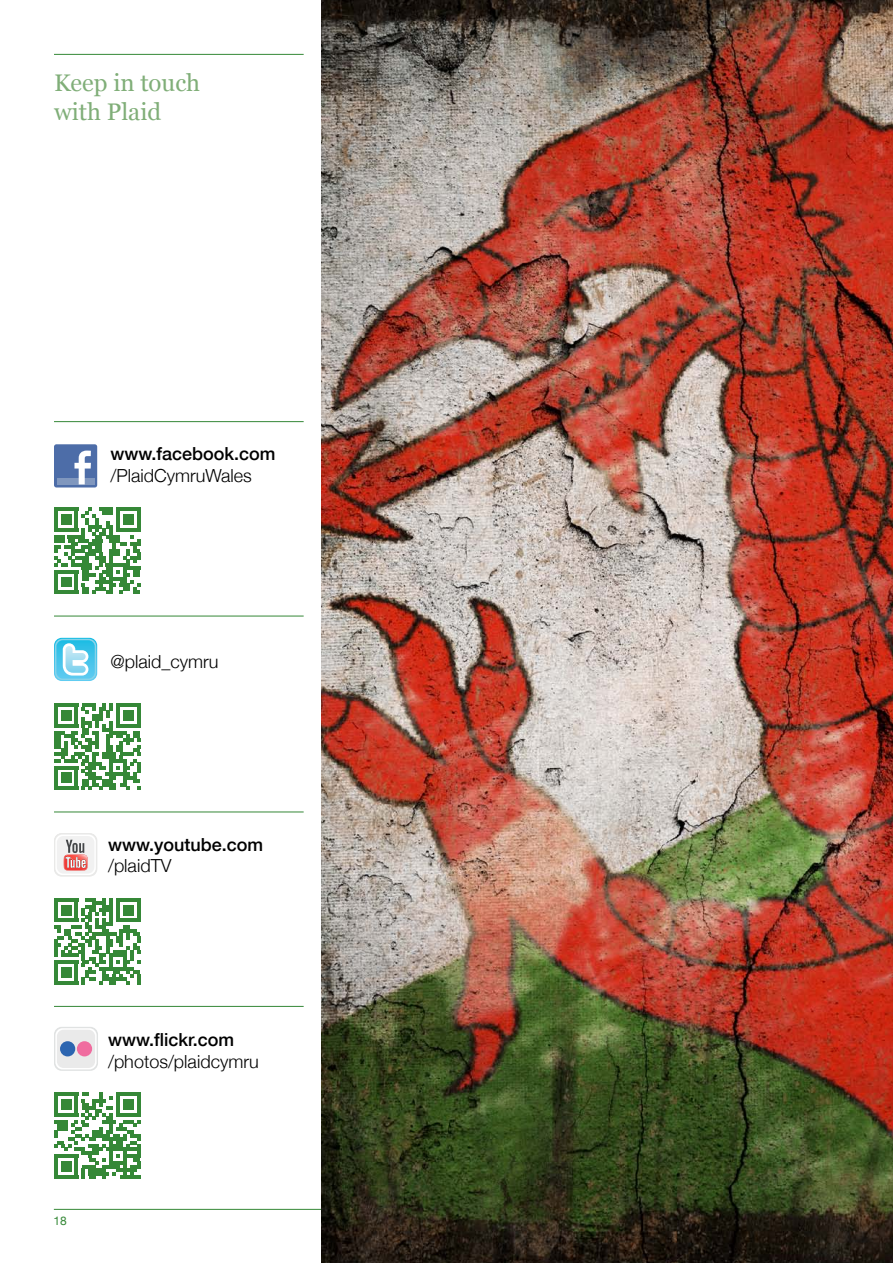
<style>
.page{position:relative;width:893px;height:1263px;background:#fff}
.page>*{position:absolute;margin:0;border:0;box-sizing:border-box;transform-origin:0 0}
.t1{font:24px/28.8px "Georgia";color:#80ae78}
.t2{font:300 18px "Helvetica Neue";color:#000}
.t3{font:500 18px "Helvetica Neue";color:#000}
.t4{font:12px "Helvetica Neue";color:#358837}
</style>
<div class="page">
<hr style="left:54px;top:1209px;width:786px;height:1px;background:#358837">
<img style="left:322px;top:0;width:571px;height:1263px">
<div style="left:54px;top:444px;width:43px;height:43px;background:#4d6da8;border-radius:2px"></div>
<div style="left:57px;top:478px;width:37px;height:6px;background:#8097be"></div>
<svg style="left:74px;top:451px;width:17px;height:33px"></svg>
<svg style="left:54px;top:638px;width:43px;height:43px;background:#7ed5ef"></svg>
<hr style="left:54px;top:54px;width:250px;height:1px;background:#358837">
<hr style="left:54px;top:616px;width:250px;height:1px;background:#358837">
<hr style="left:54px;top:812px;width:250px;height:1px;background:#358837">
<hr style="left:54px;top:1006px;width:250px;height:1px;background:#358837">
<svg style="left:54px;top:508px;width:86px;height:86px"></svg>
<hr style="left:99px;top:508px;width:14px;height:3px;background:#358837">
<hr style="left:116px;top:508px;width:24px;height:3px;background:#358837">
<div style="left:54px;top:833px;width:43px;height:43px;background:#e9e9e8;border-radius:8px"></div>
<div style="left:55px;top:834px;width:41px;height:41px;background:#fff;border-radius:7px"></div>
<div style="left:57px;top:836px;width:37px;height:37px;background:#f1f1f1;border-radius:7px"></div>
<svg style="left:64px;top:840px;width:24px;height:31px"></svg>
<div style="left:54px;top:1027px;width:44px;height:44px;background:#e8e9e9;border-radius:8px"></div>
<div style="left:55px;top:1028px;width:42px;height:41px;background:#fff;border-radius:7px"></div>
<div style="left:57px;top:1030px;width:38px;height:38px;background:#eaeaea;border-radius:7px"></div>
<div style="left:60px;top:1041px;width:15px;height:15px;background:#2c65b0;border-radius:50%"></div>
<div style="left:77px;top:1041px;width:15px;height:15px;background:#f06c9f;border-radius:50%"></div>
<svg style="left:54px;top:1092px;width:86px;height:87px"></svg>
<hr style="left:116px;top:1092px;width:24px;height:4px;background:#358837">
<svg style="left:54px;top:704px;width:86px;height:86px"></svg>
<hr style="left:116px;top:704px;width:24px;height:3px;background:#358837">
<svg style="left:54px;top:898px;width:86px;height:86px"></svg>
<hr style="left:116px;top:898px;width:24px;height:3px;background:#358837">
<hr style="left:54px;top:421px;width:250px;height:1px;background:#358837">
<h1 class="t1" style="left:54px;top:69px;width:148px">Keep in touch with Plaid</h1>
<p class="t3" style="left:111px;top:440px;width:167px">www.facebook.com</p>
<p class="t2" style="left:111px;top:461px;width:143px">/PlaidCymruWales</p>
<p class="t2" style="left:111px;top:647px;width:110px">@plaid_cymru</p>
<p class="t3" style="left:108px;top:830px;width:157px">www.youtube.com</p>
<p class="t2" style="left:108px;top:851px;width:65px">/plaidTV</p>
<p class="t3" style="left:108px;top:1025px;width:128px">www.flickr.com</p>
<p class="t2" style="left:108px;top:1047px;width:152px">/photos/plaidcymru</p>
<p class="t4" style="left:54px;top:1210px;width:15px">18</p>
</div>
